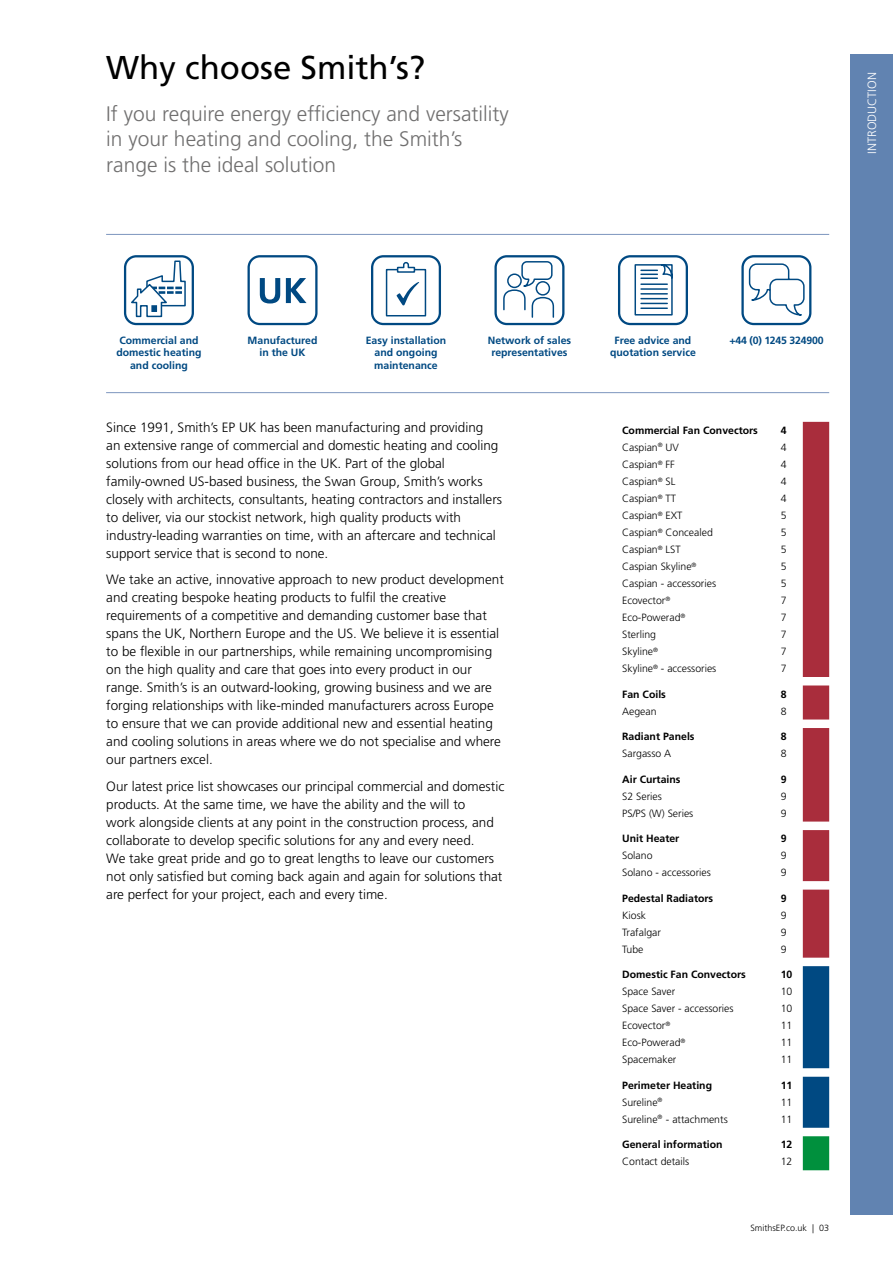
<style>
.page{position:relative;width:893px;height:1263px;background:#fff}
.page>*{position:absolute;margin:0;border:0;box-sizing:border-box;transform-origin:0 0}
.t1{font:33px "Frutiger LT Std";color:#000}
.t2{font:300 21px/25.5px "Frutiger LT Std";color:#706f6f}
.t3{font:300 13.5px/18px "Frutiger LT Std";color:#000}
.t4{font:300 12px "Frutiger LT Std";color:#fff}
.t5{font:300 10.5px "Frutiger LT Std";color:#000}
.t6{font:700 10.5px/12.6px "Frutiger LT Std";color:#004982;text-align:center}
.t7{font:700 10.5px "Frutiger LT Std";color:#000}
.t8{font:700 10.5px "Frutiger LT Std";letter-spacing:-.02em;color:#004982}
.t9{font:300 9px "Frutiger LT Std";color:#000}
</style>
<div class="page">
<div style="left:850px;top:54px;width:43px;height:1160px;background:#6183b1"></div>
<svg style="left:803px;top:422px;width:26px;height:536px;background:#ae3a48"></svg>
<div style="left:803px;top:966px;width:26px;height:162px;background:#004982"></div>
<svg style="left:803px;top:1136px;width:26px;height:34px"></svg>
<div style="left:124px;top:255px;width:70px;height:70px;border:2px solid #004982;border-radius:11px"></div>
<svg style="left:128px;top:260px;width:58px;height:58px"></svg>
<div style="left:151px;top:305px;width:6px;height:7px;background:#004982"></div>
<svg style="left:260px;top:278px;width:20px;height:25px"></svg>
<svg style="left:286px;top:278px;width:20px;height:25px"></svg>
<div style="left:248px;top:255px;width:70px;height:70px;border:2px solid #004982;border-radius:11px"></div>
<div style="left:371px;top:255px;width:70px;height:70px;border:2px solid #004982;border-radius:11px"></div>
<div style="left:386px;top:269px;width:40px;height:47px;border:1px solid #004982"></div>
<svg style="left:396px;top:261px;width:20px;height:12px"></svg>
<svg style="left:396px;top:282px;width:23px;height:24px"></svg>
<div style="left:741px;top:255px;width:70px;height:70px;border:2px solid #004982;border-radius:11px"></div>
<svg style="left:748px;top:263px;width:57px;height:53px"></svg>
<div style="left:618px;top:255px;width:70px;height:70px;border:2px solid #004982;border-radius:11px"></div>
<svg style="left:634px;top:264px;width:39px;height:52px"></svg>
<hr style="left:641px;top:307px;width:26px;height:2px;background:#004982">
<div style="left:494px;top:255px;width:70px;height:70px;border:2px solid #004982;border-radius:11px"></div>
<svg style="left:503px;top:261px;width:52px;height:57px"></svg>
<hr style="left:106px;top:392px;width:723px;height:1px;background:#7c95be">
<hr style="left:106px;top:234px;width:723px;height:1px;background:#7c95be">
<h1 class="t1" style="left:106px;top:48px;width:321px">Why choose Smith’s?</h1>
<h2 class="t2" style="left:106px;top:101px;width:404px">If you require energy efficiency and versatility in your heating and cooling, the Smith’s range is the ideal solution</h2>
<p class="t4" style="left:865px;top:154px;width:83px;rotate:-90deg">INTRODUCTION</p>
<p class="t6" style="left:248px;top:334px;width:71px">Manufactured in the UK</p>
<p class="t6" style="left:366px;top:334px;width:82px">Easy installation and ongoing maintenance</p>
<p class="t6" style="left:488px;top:334px;width:85px">Network of sales representatives</p>
<p class="t6" style="left:610px;top:334px;width:87px">Free advice and quotation service</p>
<p class="t6" style="left:119px;top:334px;width:81px">Commercial and</p>
<p class="t8" style="left:729px;top:334px;width:96px">+44 (0) 1245 324900</p>
<p class="t6" style="left:116px;top:346px;width:87px">domestic heating and cooling</p>
<p class="t3" style="left:106px;top:418px;width:397px">Since 1991, Smith’s EP UK has been manufacturing and providing<br>an extensive range of commercial and domestic heating and cooling solutions from our head office in the UK. Part of the global family-owned US-based business, the Swan Group, Smith’s works closely with architects, consultants, heating contractors and installers to deliver, via our stockist network, high quality products with industry-leading warranties on time, with an aftercare and technical support service that is second to none.</p>
<p class="t3" style="left:106px;top:571px;width:399px">We take an active, innovative approach to new product development and creating bespoke heating products to fulfil the creative requirements of a competitive and demanding customer base that spans the UK, Northern Europe and the US. We believe it is essential to be flexible in our partnerships, while remaining uncompromising on the high quality and care that goes into every product in our range. Smith’s is an outward-looking, growing business and we are forging relationships with like-minded manufacturers across Europe to ensure that we can provide additional new and essential heating and cooling solutions in areas where we do not specialise and where our partners excel.</p>
<p class="t3" style="left:106px;top:777px;width:400px">Our latest price list showcases our principal commercial and domestic products. At the same time, we have the ability and the will to<br>work alongside clients at any point in the construction process, and collaborate to develop specific solutions for any and every need.<br>We take great pride and go to great lengths to leave our customers not only satisfied but coming back again and again for solutions that are perfect for your project, each and every time.</p>
<p class="t7" style="left:622px;top:424px;width:137px">Commercial Fan Convectors</p>
<p class="t7" style="left:781px;top:424px;width:7px">4</p>
<p class="t5" style="left:622px;top:441px;width:58px">Caspian<sup>®</sup> UV</p>
<p class="t5" style="left:781px;top:441px;width:7px">4</p>
<p class="t5" style="left:622px;top:458px;width:54px">Caspian<sup>®</sup> FF</p>
<p class="t5" style="left:781px;top:458px;width:7px">4</p>
<p class="t5" style="left:622px;top:475px;width:55px">Caspian<sup>®</sup> SL</p>
<p class="t5" style="left:781px;top:475px;width:7px">4</p>
<p class="t5" style="left:622px;top:492px;width:55px">Caspian<sup>®</sup> TT</p>
<p class="t5" style="left:781px;top:492px;width:7px">4</p>
<p class="t5" style="left:622px;top:509px;width:62px">Caspian<sup>®</sup> EXT</p>
<p class="t5" style="left:781px;top:509px;width:7px">5</p>
<p class="t5" style="left:622px;top:526px;width:92px">Caspian<sup>®</sup> Concealed</p>
<p class="t5" style="left:781px;top:526px;width:7px">5</p>
<p class="t5" style="left:622px;top:543px;width:60px">Caspian<sup>®</sup> LST</p>
<p class="t5" style="left:781px;top:543px;width:7px">5</p>
<p class="t5" style="left:622px;top:560px;width:76px">Caspian Skyline<sup>®</sup></p>
<p class="t5" style="left:781px;top:560px;width:7px">5</p>
<p class="t5" style="left:622px;top:577px;width:95px">Caspian - accessories</p>
<p class="t5" style="left:781px;top:577px;width:7px">5</p>
<p class="t5" style="left:622px;top:594px;width:50px">Ecovector<sup>®</sup></p>
<p class="t5" style="left:781px;top:594px;width:7px">7</p>
<p class="t5" style="left:622px;top:611px;width:65px">Eco-Powerad<sup>®</sup></p>
<p class="t5" style="left:781px;top:611px;width:7px">7</p>
<p class="t5" style="left:622px;top:628px;width:35px">Sterling</p>
<p class="t5" style="left:781px;top:628px;width:7px">7</p>
<p class="t5" style="left:622px;top:645px;width:37px">Skyline<sup>®</sup></p>
<p class="t5" style="left:781px;top:645px;width:7px">7</p>
<p class="t5" style="left:622px;top:662px;width:96px">Skyline<sup>®</sup> - accessories</p>
<p class="t5" style="left:781px;top:662px;width:7px">7</p>
<p class="t7" style="left:622px;top:688px;width:45px">Fan Coils</p>
<p class="t7" style="left:781px;top:688px;width:7px">8</p>
<p class="t5" style="left:622px;top:705px;width:36px">Aegean</p>
<p class="t5" style="left:781px;top:705px;width:7px">8</p>
<p class="t7" style="left:622px;top:730px;width:74px">Radiant Panels</p>
<p class="t7" style="left:781px;top:730px;width:7px">8</p>
<p class="t5" style="left:622px;top:748px;width:51px">Sargasso A</p>
<p class="t5" style="left:781px;top:748px;width:7px">8</p>
<p class="t7" style="left:622px;top:773px;width:60px">Air Curtains</p>
<p class="t7" style="left:781px;top:773px;width:7px">9</p>
<p class="t5" style="left:622px;top:790px;width:41px">S2 Series</p>
<p class="t5" style="left:781px;top:790px;width:7px">9</p>
<p class="t5" style="left:622px;top:807px;width:73px">PS/PS (W) Series</p>
<p class="t5" style="left:781px;top:807px;width:7px">9</p>
<p class="t7" style="left:622px;top:832px;width:59px">Unit Heater</p>
<p class="t7" style="left:781px;top:832px;width:7px">9</p>
<p class="t5" style="left:622px;top:850px;width:32px">Solano</p>
<p class="t5" style="left:781px;top:850px;width:7px">9</p>
<p class="t5" style="left:622px;top:867px;width:90px">Solano - accessories</p>
<p class="t5" style="left:781px;top:867px;width:7px">9</p>
<p class="t7" style="left:622px;top:892px;width:93px">Pedestal Radiators</p>
<p class="t7" style="left:781px;top:892px;width:7px">9</p>
<p class="t5" style="left:622px;top:909px;width:25px">Kiosk</p>
<p class="t5" style="left:781px;top:909px;width:7px">9</p>
<p class="t5" style="left:622px;top:926px;width:40px">Trafalgar</p>
<p class="t5" style="left:781px;top:926px;width:7px">9</p>
<p class="t5" style="left:622px;top:943px;width:23px">Tube</p>
<p class="t5" style="left:781px;top:943px;width:7px">9</p>
<p class="t7" style="left:622px;top:968px;width:125px">Domestic Fan Convectors</p>
<p class="t7" style="left:781px;top:968px;width:13px">10</p>
<p class="t5" style="left:622px;top:986px;width:55px">Space Saver</p>
<p class="t5" style="left:781px;top:986px;width:13px">10</p>
<p class="t5" style="left:622px;top:1003px;width:113px">Space Saver - accessories</p>
<p class="t5" style="left:781px;top:1003px;width:13px">10</p>
<p class="t5" style="left:622px;top:1020px;width:50px">Ecovector<sup>®</sup></p>
<p class="t5" style="left:781px;top:1020px;width:13px">11</p>
<p class="t5" style="left:622px;top:1037px;width:65px">Eco-Powerad<sup>®</sup></p>
<p class="t5" style="left:781px;top:1037px;width:13px">11</p>
<p class="t5" style="left:622px;top:1054px;width:56px">Spacemaker</p>
<p class="t5" style="left:781px;top:1054px;width:13px">11</p>
<p class="t7" style="left:622px;top:1079px;width:91px">Perimeter Heating</p>
<p class="t7" style="left:781px;top:1079px;width:13px">11</p>
<p class="t5" style="left:622px;top:1096px;width:42px">Sureline<sup>®</sup></p>
<p class="t5" style="left:781px;top:1096px;width:13px">11</p>
<p class="t5" style="left:622px;top:1113px;width:107px">Sureline<sup>®</sup> - attachments</p>
<p class="t5" style="left:781px;top:1113px;width:13px">11</p>
<p class="t7" style="left:622px;top:1138px;width:102px">General information</p>
<p class="t7" style="left:781px;top:1138px;width:13px">12</p>
<p class="t5" style="left:622px;top:1156px;width:69px">Contact details</p>
<p class="t5" style="left:781px;top:1156px;width:13px">12</p>
<p class="t9" style="left:750px;top:1223px;width:80px">SmithsEP.co.uk | 03</p>
</div>
